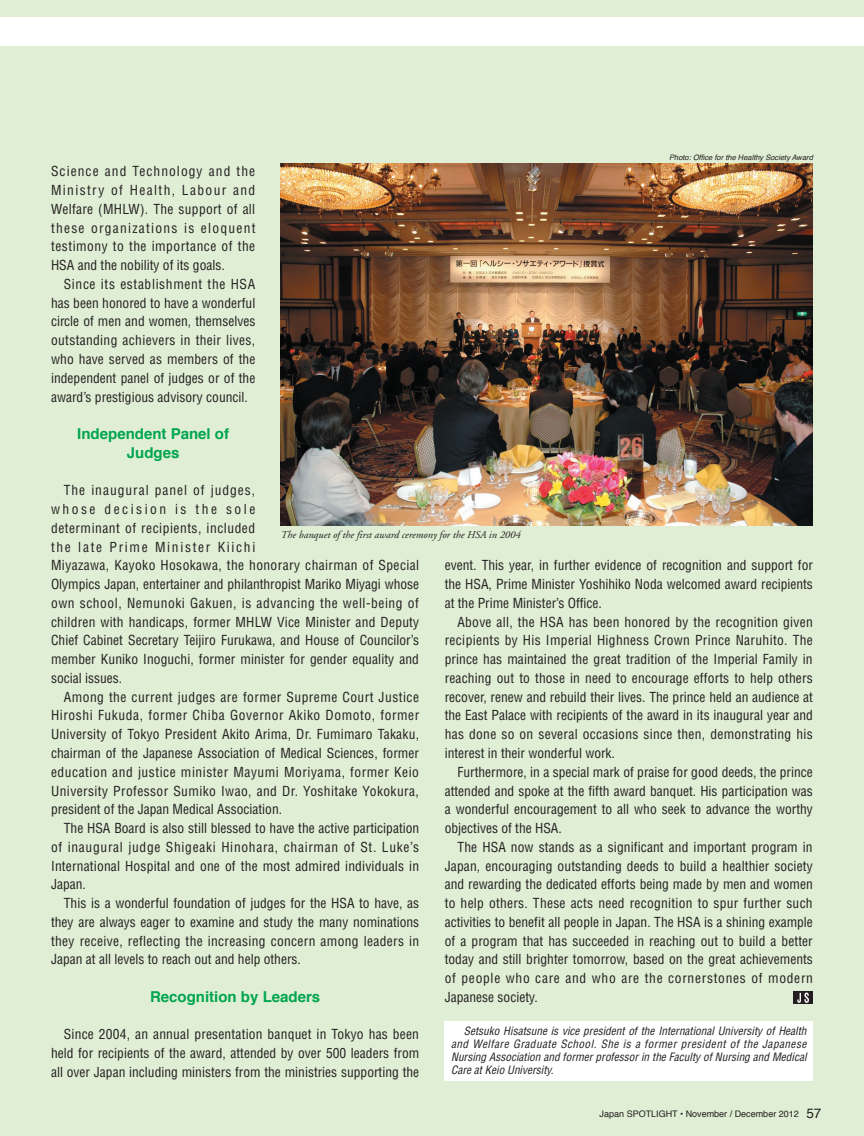
<style>
.page{position:relative;width:864px;height:1136px;background:#fff}
.page>*{position:absolute;margin:0;border:0;box-sizing:border-box;transform-origin:0 0}
.JS_小見出し{font:700 15px/18.8px "Helvetica";color:#00a54f;text-align:center}
.JS_本文{font:condensed 13.5px/18.8px "Helvetica";color:#231f20;text-align:justify}
.ノーマル{font:italic condensed 11.25px/12.8px "Helvetica";color:#231f20;text-align:justify}
.ノーマル-2{font:italic 10.5px "Adobe Garamond";color:#231f20}
.ノーマル-3{font:9px "Helvetica";color:#231f20}
.ノーマル-4{font:italic 7.5px "Helvetica";color:#231f20}
.s1{font-size:13.5px}
</style>
<div class="page">
<div style="left:0;top:0;width:863px;height:1135px;background:#dfeed4"></div>
<div style="left:444px;top:1020px;width:368px;height:60px;background:#fff"></div>
<svg style="left:793px;top:991px;width:19px;height:12px"></svg>
<svg style="left:796px;top:992px;width:12px;height:10px"></svg>
<img style="left:281px;top:164px;width:531px;height:361px">
<div style="left:0;top:18px;width:863px;height:28px;background:#fff"></div>
<p class="ノーマル-4" style="left:669px;top:151px;width:145px">Photo: Office for the Healthy Society Award</p>
<p class="JS_本文" style="left:51px;top:162px;width:206px">Science and Technology and the Ministry of Health, Labour and Welfare (MHLW). The support of all these organizations is eloquent testimony to the importance of the HSA and the nobility of its goals.</p>
<p class="JS_本文" style="left:51px;top:274px;width:206px;text-indent:13px">Since its establishment the HSA has been honored to have a wonderful circle of men and women, themselves outstanding achievers in their lives, who have served as members of the independent panel of judges or of the award’s prestigious advisory council.</p>
<p class="JS_小見出し" style="left:77px;top:424px;width:153px">Independent Panel of<br>Judges</p>
<p class="JS_本文" style="left:51px;top:481px;width:369px;text-align:left;text-indent:13px">The inaugural panel of judges,<br>whose decision is the sole<br>determinant of recipients, included<br>the late Prime Minister Kiichi<br>Miyazawa, Kayoko Hosokawa, the honorary chairman of Special Olympics Japan, entertainer and philanthropist Mariko Miyagi whose own school, Nemunoki Gakuen, is advancing the well-being of children with handicaps, former MHLW Vice Minister and Deputy Chief Cabinet Secretary Teijiro Furukawa, and House of Councilor’s member Kuniko Inoguchi, former minister for gender equality and social issues.</p>
<p class="JS_本文" style="left:51px;top:687px;width:369px;text-indent:13px">Among the current judges are former Supreme Court Justice Hiroshi Fukuda, former Chiba Governor Akiko Domoto, former University of Tokyo President Akito Arima, Dr. Fumimaro Takaku, chairman of the Japanese Association of Medical Sciences, former education and justice minister Mayumi Moriyama, former Keio University Professor Sumiko Iwao, and Dr. Yoshitake Yokokura, president of the Japan Medical Association.</p>
<p class="JS_本文" style="left:51px;top:818px;width:369px;text-indent:13px">The HSA Board is also still blessed to have the active participation of inaugural judge Shigeaki Hinohara, chairman of St. Luke’s International Hospital and one of the most admired individuals in Japan.</p>
<p class="JS_本文" style="left:51px;top:893px;width:369px;text-indent:13px">This is a wonderful foundation of judges for the HSA to have, as they are always eager to examine and study the many nominations they receive, reflecting the increasing concern among leaders in Japan at all levels to reach out and help others.</p>
<p class="JS_小見出し" style="left:150px;top:987px;width:172px">Recognition by Leaders</p>
<p class="JS_本文" style="left:51px;top:1024px;width:369px;text-indent:13px">Since 2004, an annual presentation banquet in Tokyo has been held for recipients of the award, attended by over 500 leaders from all over Japan including ministers from the ministries supporting the</p>
<p class="ノーマル-2" style="left:281px;top:529px;width:241px">The banquet of the first award ceremony for the HSA in 2004</p>
<p class="JS_本文" style="left:444px;top:556px;width:369px">event. This year, in further evidence of recognition and support for the HSA, Prime Minister Yoshihiko Noda welcomed award recipients at the Prime Minister’s Office.</p>
<p class="JS_本文" style="left:444px;top:612px;width:369px;text-indent:13px">Above all, the HSA has been honored by the recognition given recipients by His Imperial Highness Crown Prince Naruhito. The prince has maintained the great tradition of the Imperial Family in reaching out to those in need to encourage efforts to help others recover, renew and rebuild their lives. The prince held an audience at the East Palace with recipients of the award in its inaugural year and has done so on several occasions since then, demonstrating his interest in their wonderful work.</p>
<p class="JS_本文" style="left:444px;top:762px;width:369px;text-indent:13px">Furthermore, in a special mark of praise for good deeds, the prince attended and spoke at the fifth award banquet. His participation was a wonderful encouragement to all who seek to advance the worthy objectives of the HSA.</p>
<p class="JS_本文" style="left:444px;top:837px;width:369px;text-indent:13px">The HSA now stands as a significant and important program in Japan, encouraging outstanding deeds to build a healthier society and rewarding the dedicated efforts being made by men and women to help others. These acts need recognition to spur further such activities to benefit all people in Japan. The HSA is a shining example of a program that has succeeded in reaching out to build a better today and still brighter tomorrow, based on the great achievements of people who care and who are the cornerstones of modern Japanese society.</p>
<p class="ノーマル" style="left:451px;top:1024px;width:357px;text-indent:13px">Setsuko Hisatsune is vice president of the International University of Health and Welfare Graduate School. She is a former president of the Japanese Nursing Association and former professor in the Faculty of Nursing and Medical Care at Keio University.</p>
<p class="ノーマル-3" style="left:599px;top:1106px;width:223px">Japan SPOTLIGHT • November / December 2012 <span class="s1">57</span></p>
</div>
